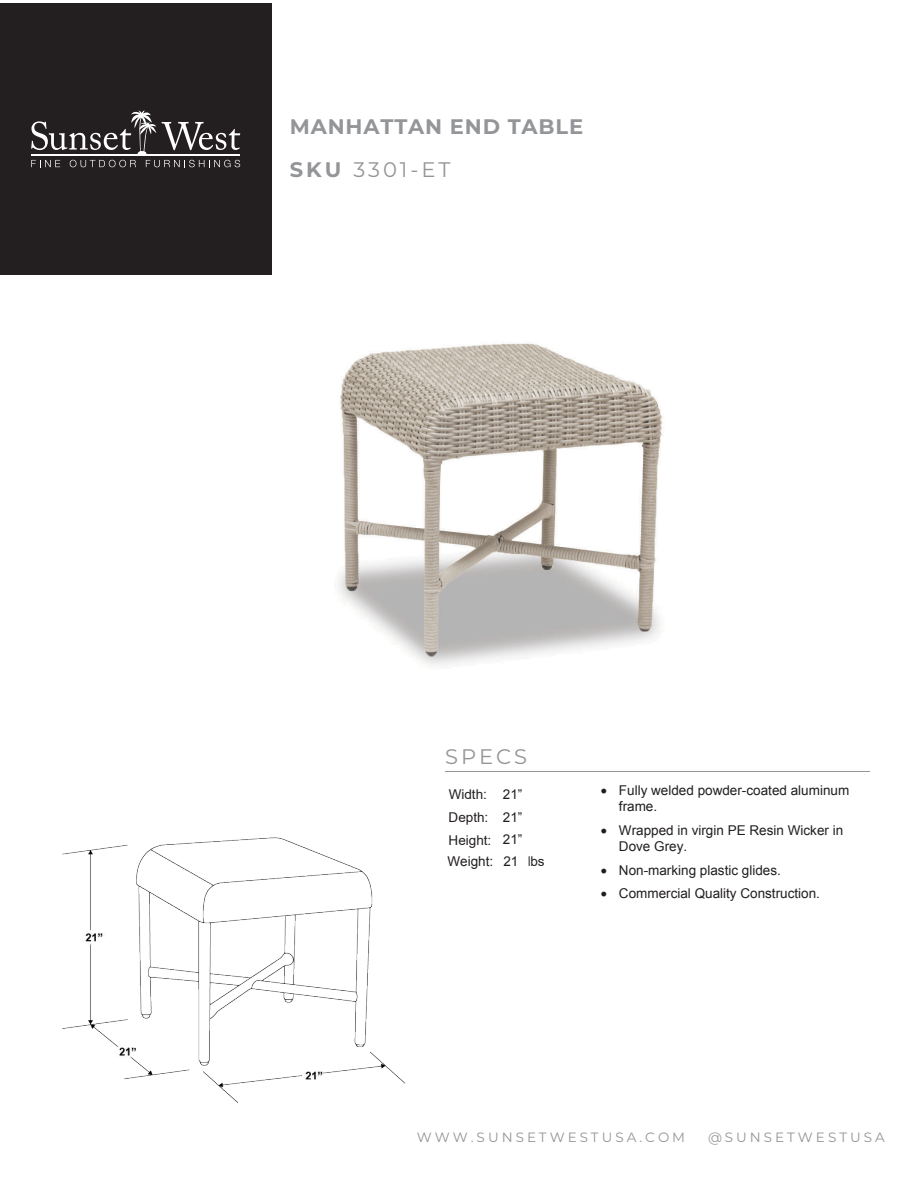
<style>
.page{position:relative;width:918px;height:1188px;background:#fff}
.page>*{position:absolute;margin:0;border:0;box-sizing:border-box;transform-origin:0 0}
.t1{font:700 21px/42.3px "Montserrat";letter-spacing:.04em;color:#939598}
.t2{font:21px "Montserrat";letter-spacing:.145em;color:#939598}
.t3{font:13.5px/16.2px "Arial";color:#221e1f}
.t4{font:13.5px "Montserrat";letter-spacing:.225em;color:#939598}
.t5{font:13.5px/22.8px "Arial";color:#231f20;text-align:justify}
.t6{font:13.5px "Arial";color:#221e1f}
.s1{font-weight:400}
.s2{font-style:inherit}
.s3{color:#231f20}
</style>
<div class="page">
<hr style="left:445px;top:771px;width:425px;height:1px;background:#939598">
<div style="left:0;top:3px;width:272px;height:272px;background:#231f20"></div>
<svg style="left:31px;top:160px;width:29px;height:7px"></svg>
<svg style="left:70px;top:160px;width:66px;height:7px"></svg>
<svg style="left:146px;top:160px;width:94px;height:7px"></svg>
<hr style="left:31px;top:154px;width:209px;height:2px;background:#fff">
<svg style="left:31px;top:110px;width:209px;height:44px"></svg>
<img style="left:62px;top:837px;width:343px;height:266px">
<img style="left:338px;top:343px;width:325px;height:322px">
<h1 class="t1" style="left:290px;top:105px;width:295px">MANHATTAN END TABLE<br>SKU <span class="s1">3301-ET</span></h1>
<h1 class="t2" style="left:445px;top:742px;width:84px">SPECS</h1>
<p class="t5" style="left:449px;top:783px;width:75px"><span class="s2">W</span>idth: <span class="s2">21</span>” <span class="s2">D</span>epth: <span class="s2">21</span>” <span class="s2">H</span>eight: <span class="s2">21</span>”</p>
<p class="t6" style="left:448px;top:852px;width:99px">Weight: <span class="s3">21</span> <span class="s3">lbs</span></p>
<p class="t3" style="left:619px;top:782px;width:232px;text-indent:-18px">• Fully welded powder-coated aluminum frame.</p>
<p class="t3" style="left:619px;top:822px;width:226px;text-indent:-18px">• Wrapped in virgin PE Resin Wicker in<br>Dove Grey.</p>
<p class="t3" style="left:601px;top:862px;width:182px">• Non-marking plastic glides.</p>
<p class="t3" style="left:601px;top:886px;width:221px">• Commercial Quality Construction.</p>
<p class="t4" style="left:417px;top:1128px;width:270px">WWW.SUNSETWESTUSA.COM</p>
<p class="t4" style="left:708px;top:1128px;width:178px">@SUNSETWESTUSA</p>
</div>
